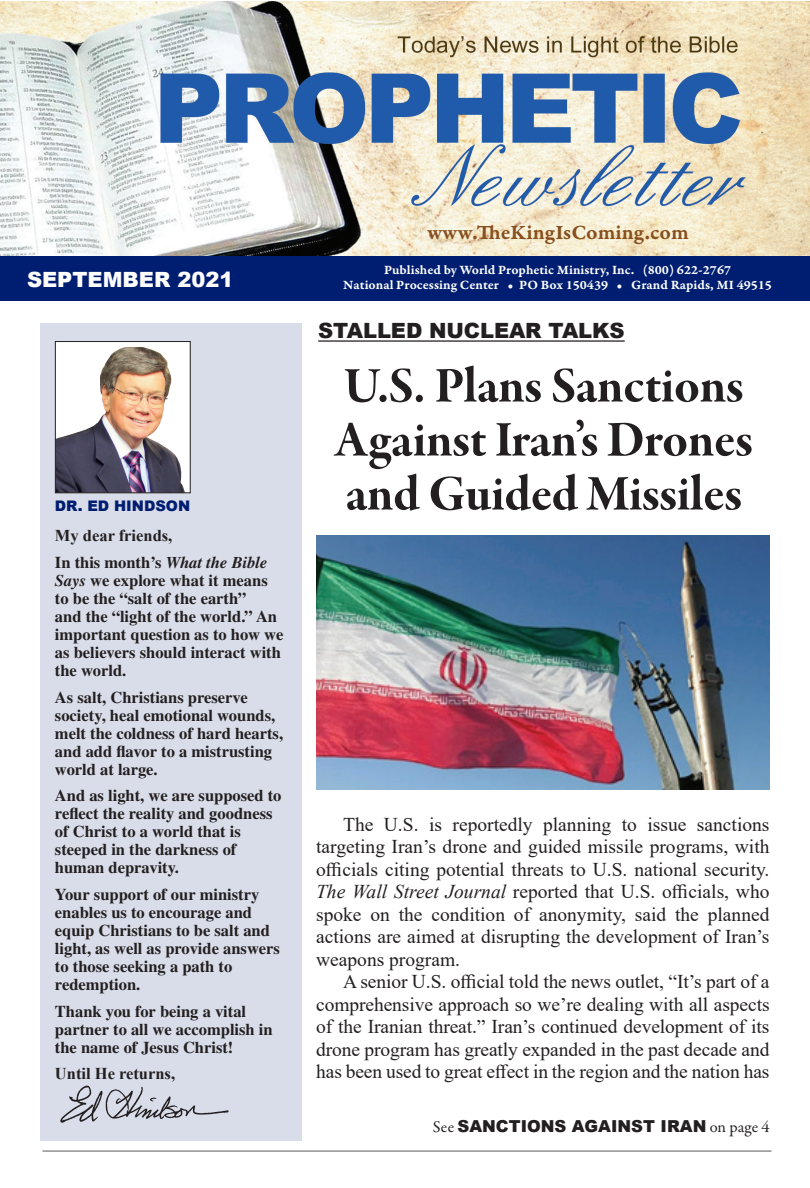
<style>
.page{position:relative;width:810px;height:1188px;background:#fff}
.page>*{position:absolute;margin:0;border:0;box-sizing:border-box;transform-origin:0 0}
.t1{font:51px/54px "Garamond Premr Pro Bd Subh";letter-spacing:-.005em;color:#231f20}
.t2{font:21.6px "Garamond Premr Pro Smbd Capt";color:#874f1d}
.t3{font:900 21px "Arial";letter-spacing:-.005em;color:#231f20}
.t4{font:900 21px "Arial";color:#fff}
.t5{font:19.5px/22.5px "Times New Roman";letter-spacing:-.005em;color:#231f20;text-align:justify}
.t6{font:700 16.5px/18px "Times";color:#231f20}
.t7{font:900 16.5px "Arial";color:#231f20}
.t8{font:700 16.5px "Times New Roman";color:#231f20}
.t9{font:900 14.55px "Arial";color:#001e71}
.t10{font:13.5px "Garamond Premr Pro Smbd Capt";color:#fff}
.s1{font-style:italic}
.s2{font-family:"Garamond Premr Pro";font-weight:400}
</style>
<div class="page">
<img style="left:0;top:1px;width:810px;height:255px">
<div style="left:0;top:256px;width:810px;height:45px;background:#001e71"></div>
<hr style="left:43px;top:1150px;width:729px;height:2px;background:#231f20">
<div style="left:40px;top:323px;width:262px;height:818px;background:#d9dde9"></div>
<div style="left:55px;top:342px;width:135px;height:151px;background:#fff"></div>
<img style="left:57px;top:347px;width:128px;height:144px">
<div style="left:55px;top:341px;width:136px;height:152px;border:1px solid #231f20"></div>
<img style="left:60px;top:1085px;width:169px;height:38px">
<img style="left:316px;top:536px;width:454px;height:254px">
<hr style="left:318px;top:340px;width:307px;height:2px;background:#231f20">
<p class="t4" style="left:27px;top:266px;width:208px">SEPTEMBER 2021</p>
<p class="t9" style="left:55px;top:495px;width:137px">DR. ED HINDSON</p>
<p class="t8" style="left:55px;top:524px;width:119px">My dear friends,</p>
<p class="t6" style="left:55px;top:553px;width:230px">In this month’s <span class="s1">What the Bible<br>Says</span> we explore what it means to be the “salt of the earth”<br>and the “light of the world.” An important question as to how we as believers should interact with the world.</p>
<p class="t6" style="left:55px;top:688px;width:230px">As salt, Christians preserve society, heal emotional wounds, melt the coldness of hard hearts, and add flavor to a mistrusting world at large.</p>
<p class="t6" style="left:55px;top:786px;width:228px">And as light, we are supposed to reflect the reality and goodness of Christ to a world that is steeped in the darkness of human depravity.</p>
<p class="t6" style="left:55px;top:885px;width:227px">Your support of our ministry enables us to encourage and equip Christians to be salt and light, as well as provide answers to those seeking a path to redemption.</p>
<p class="t6" style="left:55px;top:1002px;width:219px">Thank you for being a vital partner to all we accomplish in the name of Jesus Christ!</p>
<p class="t8" style="left:55px;top:1062px;width:122px">Until He returns,</p>
<p class="t2" style="left:428px;top:220px;width:263px">www.TheKingIsComing.com</p>
<p class="t10" style="left:384px;top:262px;width:348px">Published by World Prophetic Ministry, Inc. (800) 622-2767</p>
<p class="t10" style="left:343px;top:277px;width:430px">National Processing Center • PO Box 150439 • Grand Rapids, MI 49515</p>
<p class="t3" style="left:318px;top:316px;width:308px">STALLED NUCLEAR TALKS</p>
<p class="t1" style="left:344px;top:360px;width:401px">U.S. Plans Sanctions</p>
<p class="t1" style="left:335px;top:414px;width:420px">Against Iran’s Drones and Guided Missiles</p>
<p class="t5" style="left:316px;top:812px;width:455px;text-indent:27px">The U.S. is reportedly planning to issue sanctions targeting Iran’s drone and guided missile programs, with officials citing potential threats to U.S. national security.<br><span class="s1">The Wall Street Journal</span> reported that U.S. officials, who spoke on the condition of anonymity, said the planned actions are aimed at disrupting the development of Iran’s weapons program.</p>
<p class="t5" style="left:316px;top:970px;width:455px;text-indent:27px">A senior U.S. official told the news outlet, “It’s part of a comprehensive approach so we’re dealing with all aspects of the Iranian threat.” Iran’s continued development of its drone program has greatly expanded in the past decade and has been used to great effect in the region and the nation has</p>
<p class="t7" style="left:433px;top:1114px;width:338px"><span class="s2">See</span> SANCTIONS AGAINST IRAN <span class="s2">on page 4</span></p>
</div>
